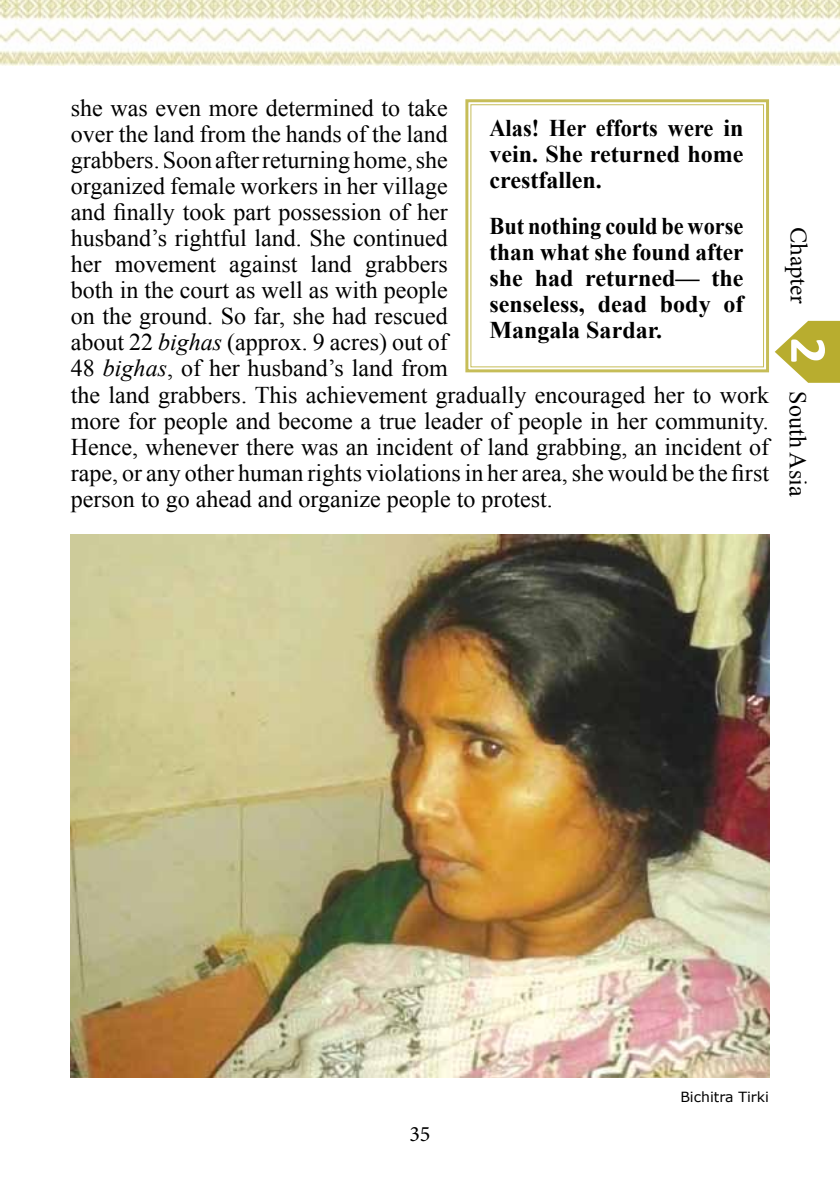
<style>
.page{position:relative;width:840px;height:1191px;background:#fff}
.page>*{position:absolute;margin:0;border:0;box-sizing:border-box;transform-origin:0 0}
.t1{font:24px/26px "Times New Roman";color:#000;text-align:justify}
.t2{font:700 24px/26px "Times New Roman";color:#000;text-align:justify;scale:.93 1}
.t3{font:22px "Minion Pro";color:#000}
.t4{font:14px "Verdana";color:#000}
.s1{font-style:italic}
.s2{font-family:"Minion Pro"}
.s3{font-family:"Calibri";font-weight:700;font-size:52.4px;color:#fff}
</style>
<div class="page">
<svg style="left:774px;top:321px;width:65px;height:62px"></svg>
<img style="left:0;top:0;width:839px;height:65px">
<svg style="left:465px;top:99px;width:304px;height:274px"></svg>
<img style="left:71px;top:534px;width:697px;height:543px">
<p class="t1" style="left:71px;top:94px;width:378px">she was even more determined to take over the land from the hands of the land grabbers. Soon after returning home, she organized female workers in her village and finally took part possession of her husband’s rightful land. She continued her movement against land grabbers both in the court as well as with people on the ground. So far, she had rescued about 22 <span class="s1">bighas</span> (approx. 9 acres) out of 48 <span class="s1">bighas</span>, of her husband’s land from</p>
<p class="t2" style="left:489px;top:114px;width:274px">Alas! Her efforts were in vein. She returned home crestfallen.</p>
<p class="t2" style="left:489px;top:212px;width:274px">But nothing could be worse than what she found after she had returned— the senseless, dead body of Mangala Sardar.</p>
<p class="t1" style="left:71px;top:381px;width:699px">the land grabbers. This achievement gradually encouraged her to work more for people and become a true leader of people in her community.<br>Hence, whenever there was an incident of land grabbing, an incident of rape, or any other human rights violations in her area, she would be the first person to go ahead and organize people to protest.</p>
<p class="t1" style="left:811px;top:227px;width:271px;rotate:90deg"><span class="s2">Chapter</span> <span class="s3">2</span> South Asia</p>
<p class="t3" style="left:409px;top:1119px;width:23px">35</p>
<p class="t4" style="left:680px;top:1087px;width:90px">Bichitra Tirki</p>
</div>
